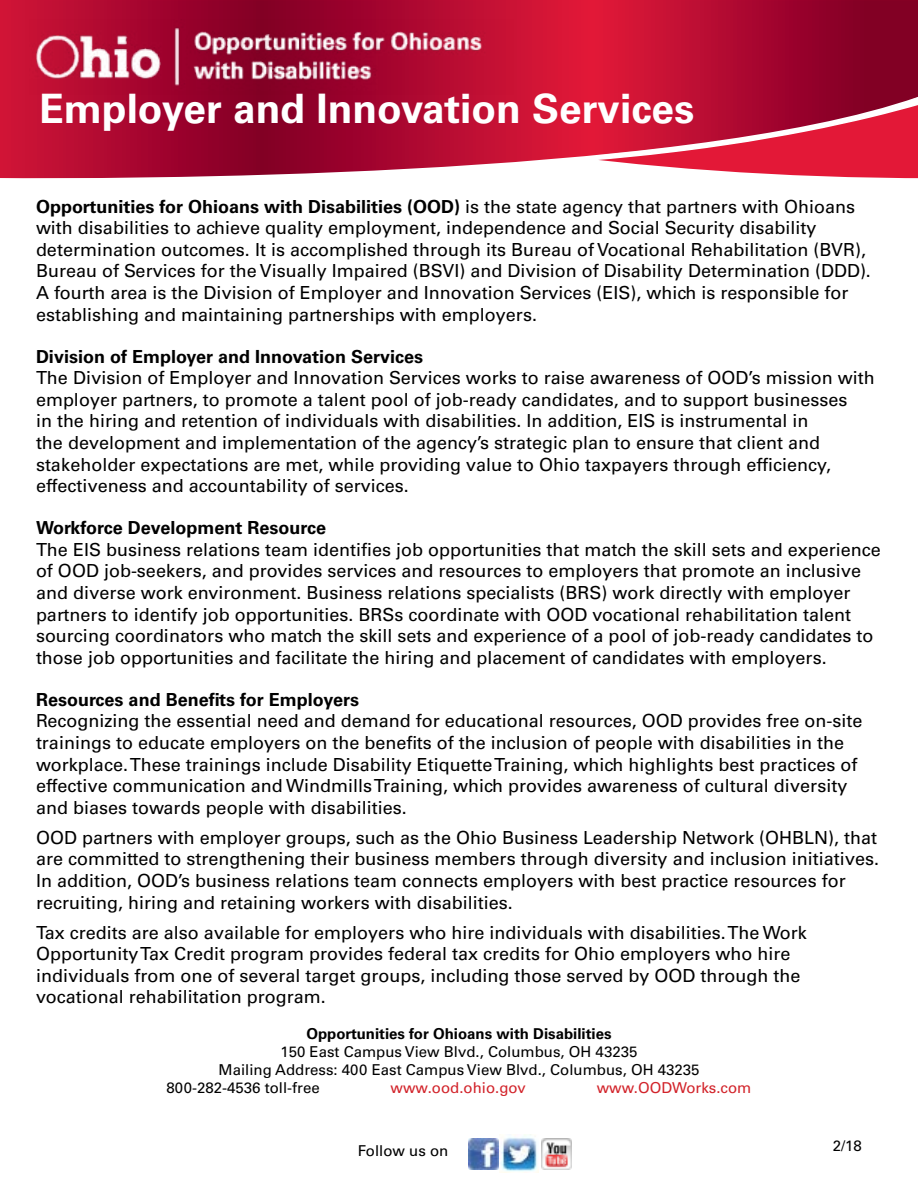
<style>
.page{position:relative;width:918px;height:1188px;background:#fff}
.page>*{position:absolute;margin:0;border:0;box-sizing:border-box;transform-origin:0 0}
.t1{font:700 40.5px "Univers LT Std";color:#fff}
.t2{font:18px/21.6px "Univers LT Std";color:#000}
.t3{font:700 18px "Univers LT Std";color:#000}
.t4{font:15px "Univers LT Std";color:#000}
.t5{font:700 15px "Univers LT Std";color:#000}
.t6{font:15px "Univers LT Std";color:#d2232a}
.s1{font-weight:700}
</style>
<div class="page">
<img style="left:499px;top:1134px;width:39px;height:39px">
<img style="left:468px;top:1138px;width:31px;height:31px">
<img style="left:541px;top:1138px;width:31px;height:31px">
<svg style="left:0;top:0;width:918px;height:179px;background:#b91c3e"></svg>
<img style="left:29px;top:19px;width:485px;height:76px">
<h1 class="t1" style="left:39px;top:85px;width:657px">Employer and Innovation Services</h1>
<p class="t2" style="left:36px;top:195px;width:836px"><span class="s1">Opportunities for Ohioans with Disabilities (OOD)</span> is the state agency that partners with Ohioans with disabilities to achieve quality employment, independence and Social Security disability determination outcomes. It is accomplished through its Bureau of Vocational Rehabilitation (BVR), Bureau of Services for the Visually Impaired (BSVI) and Division of Disability Determination (DDD).<br>A fourth area is the Division of Employer and Innovation Services (EIS), which is responsible for establishing and maintaining partnerships with employers.</p>
<p class="t3" style="left:36px;top:346px;width:389px">Division of Employer and Innovation Services</p>
<p class="t2" style="left:36px;top:367px;width:840px">The Division of Employer and Innovation Services works to raise awareness of OOD’s mission with employer partners, to promote a talent pool of job-ready candidates, and to support businesses<br>in the hiring and retention of individuals with disabilities. In addition, EIS is instrumental in<br>the development and implementation of the agency’s strategic plan to ensure that client and stakeholder expectations are met, while providing value to Ohio taxpayers through efficiency, effectiveness and accountability of services.</p>
<p class="t3" style="left:36px;top:517px;width:292px">Workforce Development Resource</p>
<p class="t2" style="left:36px;top:539px;width:846px">The EIS business relations team identifies job opportunities that match the skill sets and experience of OOD job-seekers, and provides services and resources to employers that promote an inclusive and diverse work environment. Business relations specialists (BRS) work directly with employer partners to identify job opportunities. BRSs coordinate with OOD vocational rehabilitation talent sourcing coordinators who match the skill sets and experience of a pool of job-ready candidates to those job opportunities and facilitate the hiring and placement of candidates with employers.</p>
<p class="t3" style="left:36px;top:689px;width:325px">Resources and Benefits for Employers</p>
<p class="t2" style="left:36px;top:710px;width:828px">Recognizing the essential need and demand for educational resources, OOD provides free on-site trainings to educate employers on the benefits of the inclusion of people with disabilities in the workplace. These trainings include Disability Etiquette Training, which highlights best practices of effective communication and Windmills Training, which provides awareness of cultural diversity and biases towards people with disabilities.</p>
<p class="t2" style="left:36px;top:827px;width:845px">OOD partners with employer groups, such as the Ohio Business Leadership Network (OHBLN), that are committed to strengthening their business members through diversity and inclusion initiatives.<br>In addition, OOD’s business relations team connects employers with best practice resources for recruiting, hiring and retaining workers with disabilities.</p>
<p class="t2" style="left:36px;top:921px;width:772px">Tax credits are also available for employers who hire individuals with disabilities. The Work Opportunity Tax Credit program provides federal tax credits for Ohio employers who hire individuals from one of several target groups, including those served by OOD through the vocational rehabilitation program.</p>
<p class="t5" style="left:306px;top:1025px;width:307px">Opportunities for Ohioans with Disabilities</p>
<p class="t4" style="left:281px;top:1043px;width:358px">150 East Campus View Blvd., Columbus, OH 43235</p>
<p class="t4" style="left:219px;top:1061px;width:482px">Mailing Address: 400 East Campus View Blvd., Columbus, OH 43235</p>
<p class="t4" style="left:167px;top:1079px;width:155px">800-282-4536 toll-free</p>
<p class="t6" style="left:391px;top:1079px;width:137px">www.ood.ohio.gov</p>
<p class="t6" style="left:597px;top:1079px;width:156px">www.OODWorks.com</p>
<p class="t4" style="left:358px;top:1142px;width:92px">Follow us on</p>
<p class="t4" style="left:833px;top:1137px;width:30px">2/18</p>
</div>
